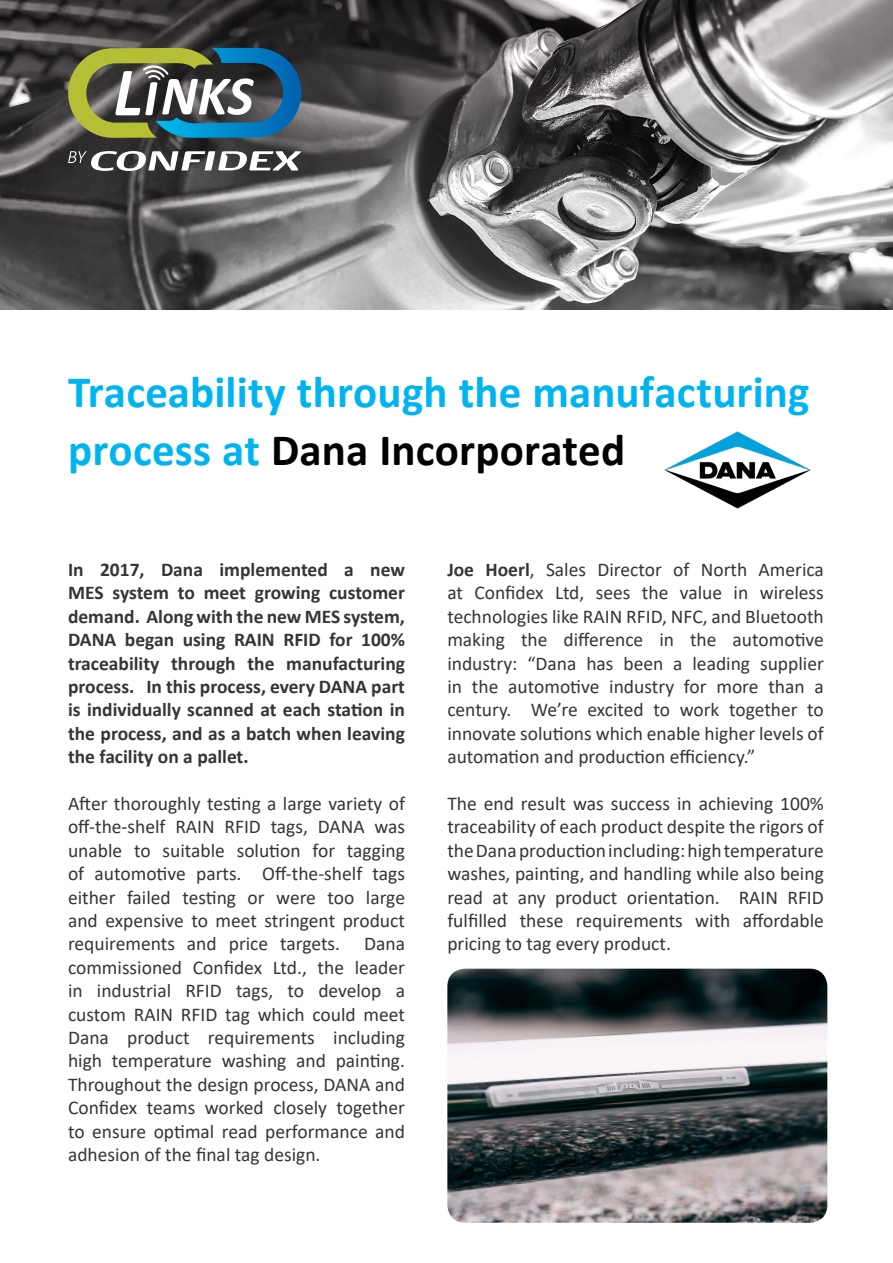
<style>
.page{position:relative;width:893px;height:1263px;background:#fff}
.page>*{position:absolute;margin:0;border:0;box-sizing:border-box;transform-origin:0 0}
.t1{font:700 45px/57px "Calibri";letter-spacing:.005em;color:#00b4f0}
.t2{font:19.5px/23.4px "Calibri";color:#353535;text-align:justify}
.t3{font:700 19.5px/23.4px "Calibri";color:#353535;text-align:justify}
.s1{color:#000}
.s2{font-weight:700}
</style>
<div class="page">
<img style="left:0;top:0;width:893px;height:309px">
<svg style="left:68px;top:151px;width:233px;height:20px"></svg>
<svg style="left:68px;top:48px;width:234px;height:90px;background:#60786c"></svg>
<img style="left:447px;top:969px;width:380px;height:254px">
<img style="left:664px;top:431px;width:146px;height:78px">
<h1 class="t1" style="left:68px;top:363px;width:743px">Traceability through the manufacturing process at <span class="s1">Dana Incorporated</span></h1>
<p class="t3" style="left:68px;top:557px;width:338px">In 2017, Dana implemented a new MES system to meet growing customer demand. Along with the new MES system, DANA began using RAIN RFID for 100% traceability through the manufacturing process. In this process, every DANA part is individually scanned at each station in the process, and as a batch when leaving the facility on a pallet.</p>
<p class="t2" style="left:68px;top:791px;width:338px">After thoroughly testing a large variety of off-the-shelf RAIN RFID tags, DANA was unable to suitable solution for tagging of automotive parts. Off-the-shelf tags either failed testing or were too large and expensive to meet stringent product requirements and price targets. Dana commissioned Confidex Ltd., the leader in industrial RFID tags, to develop a custom RAIN RFID tag which could meet Dana product requirements including high temperature washing and painting.<br>Throughout the design process, DANA and Confidex teams worked closely together to ensure optimal read performance and adhesion of the final tag design.</p>
<p class="t2" style="left:447px;top:557px;width:378px"><span class="s2">Joe Hoerl</span>, Sales Director of North America at Confidex Ltd, sees the value in wireless technologies like RAIN RFID, NFC, and Bluetooth making the difference in the automotive industry: “Dana has been a leading supplier in the automotive industry for more than a century. We’re excited to work together to innovate solutions which enable higher levels of automation and production efficiency.”</p>
<p class="t2" style="left:447px;top:791px;width:378px">The end result was success in achieving 100% traceability of each product despite the rigors of the Dana production including: high temperature washes, painting, and handling while also being read at any product orientation. RAIN RFID fulfilled these requirements with affordable pricing to tag every product.</p>
</div>
